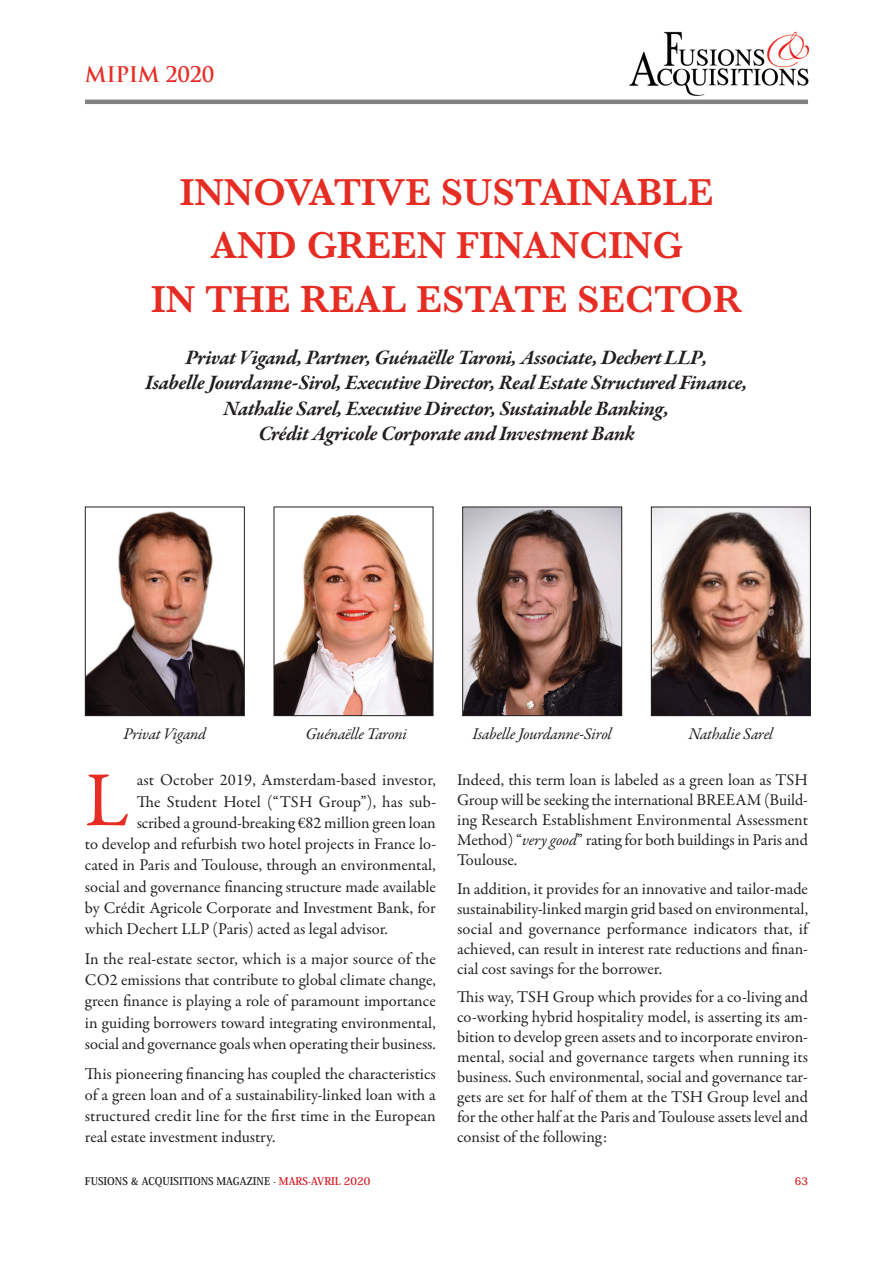
<style>
.page{position:relative;width:893px;height:1263px;background:#fff}
.page>*{position:absolute;margin:0;border:0;box-sizing:border-box;transform-origin:0 0}
.t1{font:78.3px "Garamond Premr Pro";color:#e62d24}
.t2{font:600 39px "Baskerville";color:#e62d24}
.t3{font:italic 700 21px "Garamond Premr Pro";letter-spacing:-.015em;color:#231f20}
.t4{font:700 21px "Trajan Pro";letter-spacing:-.02em;color:#e62d24}
.t5{font:16.5px/20px "Garamond Premr Pro";color:#231f20;text-align:justify}
.t6{font:italic 16.5px "Garamond Premr Pro";letter-spacing:-.015em;color:#231f20}
.t7{font:700 10.5px "Koz Min Pro";color:#231f20}
.t8{font:700 10.5px "Koz Min Pro";color:#d7171f}
.s1{font-style:italic}
.s2{color:#d7171f}
</style>
<div class="page">
<img style="left:629px;top:31px;width:179px;height:69px">
<hr style="left:85px;top:100px;width:723px;height:4px;background:#848280">
<img style="left:87px;top:511px;width:156px;height:203px">
<div style="left:85px;top:506px;width:160px;height:210px;border:1px solid #231f20"></div>
<img style="left:653px;top:508px;width:155px;height:206px">
<div style="left:651px;top:506px;width:159px;height:210px;border:1px solid #231f20"></div>
<img style="left:276px;top:515px;width:155px;height:199px">
<div style="left:274px;top:506px;width:159px;height:210px;border:1px solid #231f20"></div>
<img style="left:464px;top:508px;width:156px;height:206px">
<div style="left:462px;top:506px;width:160px;height:210px;border:1px solid #231f20"></div>
<p class="t4" style="left:85px;top:63px;width:131px">MIPIM 2020</p>
<p class="t2" style="left:180px;top:169px;width:535px">INNOVATIVE SUSTAINABLE</p>
<p class="t2" style="left:210px;top:222px;width:474px">AND GREEN FINANCING</p>
<p class="t2" style="left:151px;top:276px;width:592px">IN THE REAL ESTATE SECTOR</p>
<p class="t3" style="left:185px;top:349px;width:523px">Privat Vigand, Partner, Guénaëlle Taroni, Associate, Dechert LLP,</p>
<p class="t3" style="left:145px;top:375px;width:604px">Isabelle Jourdanne-Sirol, Executive Director, Real Estate Structured Finance,</p>
<p class="t3" style="left:224px;top:400px;width:447px">Nathalie Sarel, Executive Director, Sustainable Banking,</p>
<p class="t3" style="left:258px;top:425px;width:378px">Crédit Agricole Corporate and Investment Bank</p>
<p class="t6" style="left:123px;top:727px;width:84px">Privat Vigand</p>
<p class="t6" style="left:305px;top:727px;width:103px">Guénaëlle Taroni</p>
<p class="t6" style="left:472px;top:727px;width:141px">Isabelle Jourdanne-Sirol</p>
<p class="t6" style="left:688px;top:727px;width:86px">Nathalie Sarel</p>
<p class="t1" style="left:85px;top:769px;width:45px">L</p>
<p class="t5" style="left:137px;top:772px;width:301px">ast October 2019, Amsterdam-based investor,</p>
<p class="t5" style="left:137px;top:793px;width:301px">The Student Hotel (“TSH Group”), has sub-</p>
<p class="t5" style="left:137px;top:814px;width:301px">scribed a ground-breaking €82 million green loan</p>
<p class="t5" style="left:85px;top:835px;width:353px">to develop and refurbish two hotel projects in France lo-</p>
<p class="t5" style="left:85px;top:857px;width:352px">cated in Paris and Toulouse, through an environmental,</p>
<p class="t5" style="left:85px;top:878px;width:352px">social and governance financing structure made available</p>
<p class="t5" style="left:85px;top:899px;width:352px">by Crédit Agricole Corporate and Investment Bank, for</p>
<p class="t5" style="left:85px;top:920px;width:304px">which Dechert LLP (Paris) acted as legal advisor.</p>
<p class="t5" style="left:85px;top:949px;width:352px;line-height:21.3px">In the real-estate sector, which is a major source of the CO2 emissions that contribute to global climate change, green finance is playing a role of paramount importance in guiding borrowers toward integrating environmental, social and governance goals when operating their business.</p>
<p class="t5" style="left:85px;top:1064px;width:352px;line-height:21.3px">This pioneering financing has coupled the characteristics of a green loan and of a sustainability-linked loan with a structured credit line for the first time in the European real estate investment industry.</p>
<p class="t5" style="left:457px;top:772px;width:352px">Indeed, this term loan is labeled as a green loan as TSH Group will be seeking the international BREEAM (Build&shy;ing Research Establishment Environmental Assessment Method) “<span class="s1">very good</span>” rating for both buildings in Paris and Toulouse.</p>
<p class="t5" style="left:457px;top:880px;width:352px">In addition, it provides for an innovative and tailor-made sustainability-linked margin grid based on environmental, social and governance performance indicators that, if achieved, can result in interest rate reductions and finan&shy;cial cost savings for the borrower.</p>
<p class="t5" style="left:457px;top:988px;width:352px">This way, TSH Group which provides for a co-living and co-working hybrid hospitality model, is asserting its am&shy;bition to develop green assets and to incorporate environ&shy;mental, social and governance targets when running its business. Such environmental, social and governance tar&shy;gets are set for half of them at the TSH Group level and for the other half at the Paris and Toulouse assets level and consist of the following:</p>
<p class="t7" style="left:85px;top:1176px;width:287px">FUSIONS &amp; ACQUISITIONS MAGAZINE - <span class="s2">MARS-AVRIL 2020</span></p>
<p class="t8" style="left:795px;top:1176px;width:15px">63</p>
</div>
